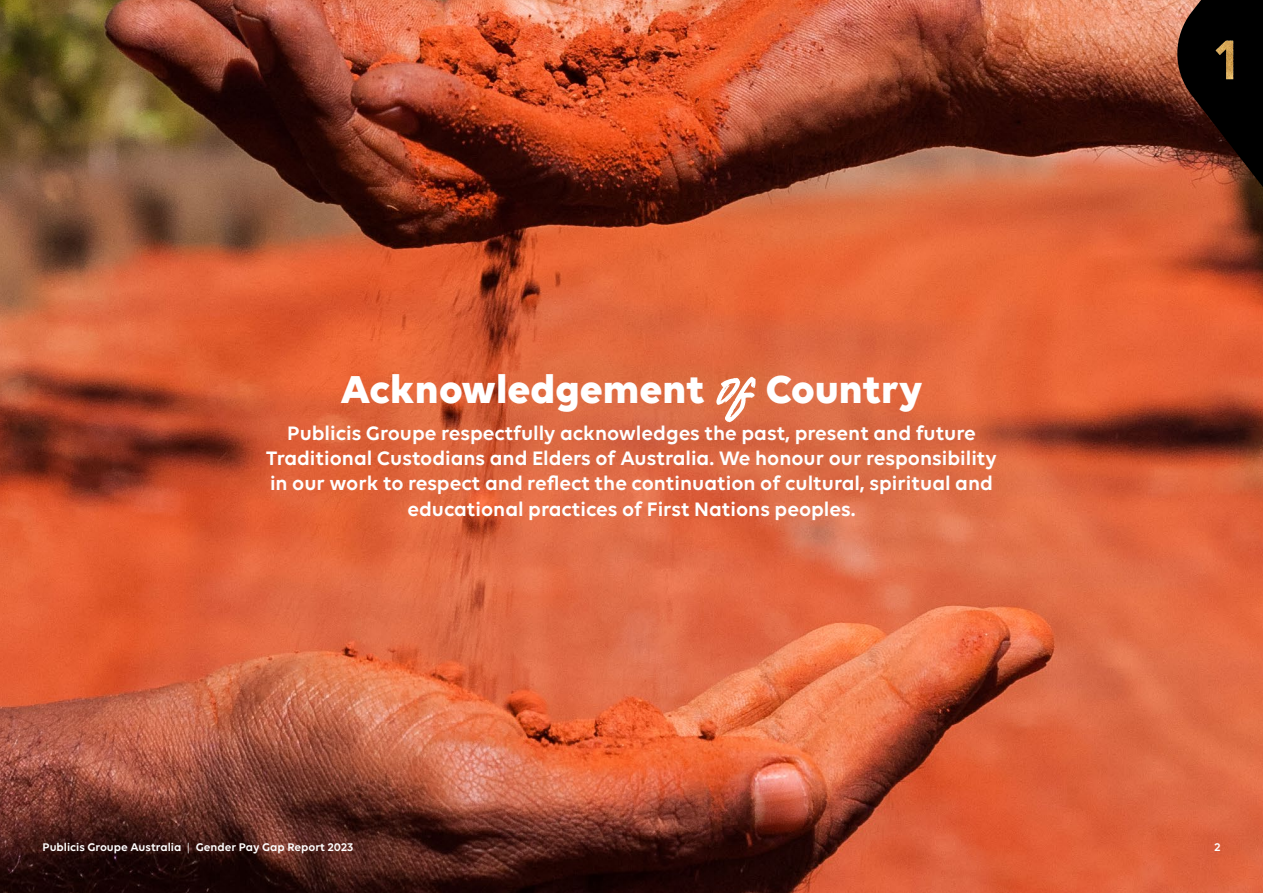
<style>
.page{position:relative;width:1263px;height:893px;background:#fff}
.page>*{position:absolute;margin:0;border:0;box-sizing:border-box;transform-origin:0 0}
.t1{font:700 42px "Volte";color:#fff}
.t2{font:600 21px/25.2px "Volte";color:#fff;text-align:center}
.t3{font:600 12px "Volte";color:#fff}
.s1{font-family:"Amnesty Script";font-weight:400;font-size:63px}
.s2{font-weight:400}
</style>
<div class="page">
<img style="left:0;top:0;width:1263px;height:893px">
<svg style="left:1172px;top:0;width:91px;height:258px;background:#713421"></svg>
<img style="left:1186px;top:20px;width:77px;height:85px">
<h1 class="t1" style="left:340px;top:364px;width:583px">Acknowledgement <span class="s1">of</span> Country</h1>
<p class="t2" style="left:266px;top:420px;width:732px">Publicis Groupe respectfully acknowledges the past, present and future Traditional Custodians and Elders of Australia. We honour our responsibility in our work to respect and reflect the continuation of cultural, spiritual and educational practices of First Nations peoples.</p>
<p class="t3" style="left:43px;top:840px;width:312px">Publicis Groupe Australia <span class="s2">|</span> Gender Pay Gap Report 2023</p>
<p class="t3" style="left:1214px;top:840px;width:8px">2</p>
</div>
